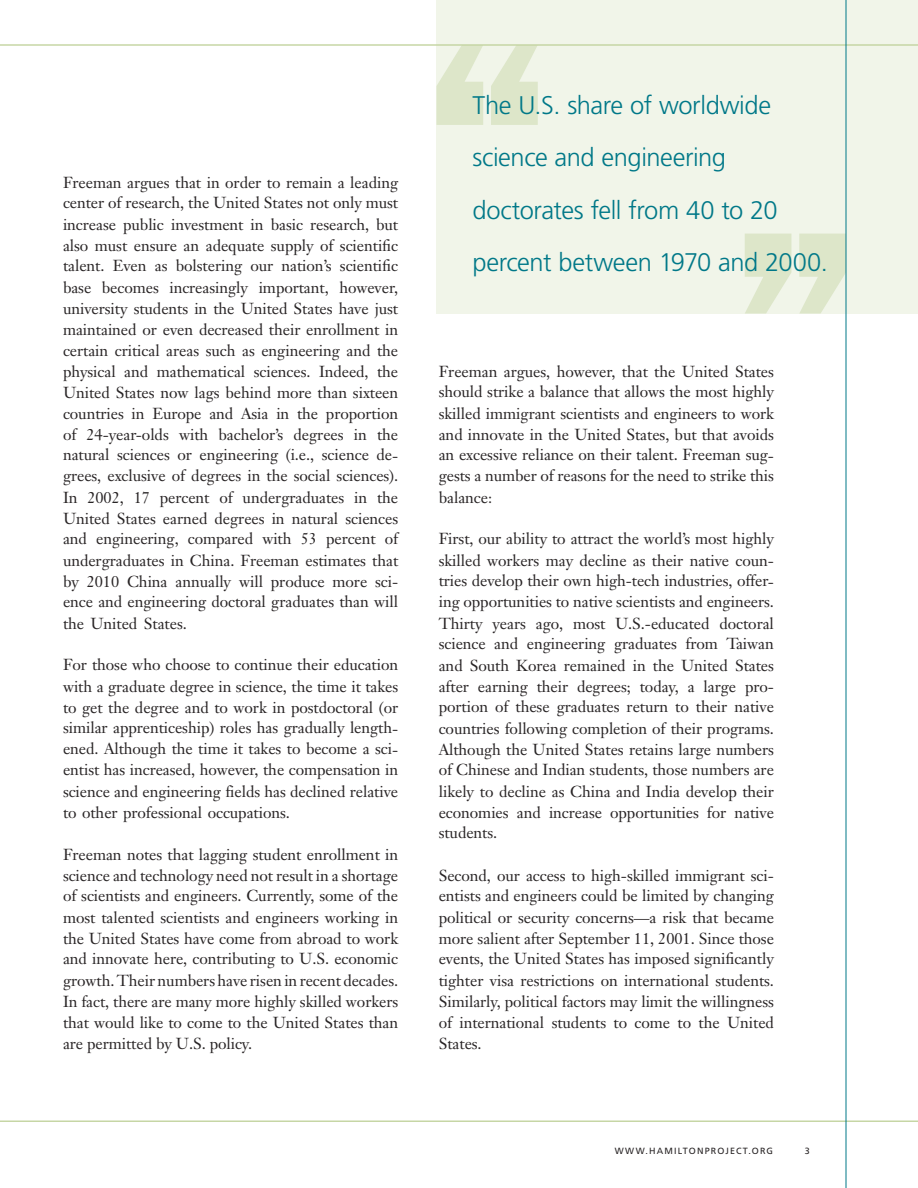
<style>
.page{position:relative;width:918px;height:1188px;background:#fff}
.page>*{position:absolute;margin:0;border:0;box-sizing:border-box;transform-origin:0 0}
.t1{font:300 25.5px/52.5px "Frutiger";letter-spacing:-.02em;color:#007888}
.t2{font:15.75px/21px "Janson Text";letter-spacing:-.005em;color:#282425;text-align:justify}
.t3{font:9px "Frutiger";letter-spacing:.125em;color:#282425}
</style>
<div class="page">
<div style="left:436px;top:0;width:482px;height:314px;background:#f1f5e9"></div>
<svg style="left:436px;top:46px;width:102px;height:79px"></svg>
<svg style="left:745px;top:234px;width:101px;height:80px"></svg>
<hr style="left:0;top:44px;width:918px;height:2px;background:#c6d6a5">
<hr style="left:0;top:1120px;width:918px;height:2px;background:#c6d6a5">
<hr style="left:846px;top:0;width:1px;height:1188px;background:#007888">
<p class="t2" style="left:63px;top:171px;width:337px">Freeman argues that in order to remain a leading center of research, the United States not only must increase public investment in basic research, but also must ensure an adequate supply of scientific talent. Even as bolstering our nation’s scientific base becomes increasingly important, however, university students in the United States have just maintained or even decreased their enrollment in certain critical areas such as engineering and the physical and mathematical sciences. Indeed, the United States now lags behind more than sixteen countries in Europe and Asia in the proportion of 24-year-olds with bachelor’s degrees in the natural sciences or engineering (i.e., science de&shy;grees, exclusive of degrees in the social sciences).<br>In 2002, 17 percent of undergraduates in the United States earned degrees in natural sciences and engineering, compared with 53 percent of undergraduates in China. Freeman estimates that by 2010 China annually will produce more sci&shy;ence and engineering doctoral graduates than will the United States.</p>
<p class="t2" style="left:63px;top:654px;width:337px">For those who choose to continue their education with a graduate degree in science, the time it takes to get the degree and to work in postdoctoral (or similar apprenticeship) roles has gradually length&shy;ened. Although the time it takes to become a sci&shy;entist has increased, however, the compensation in science and engineering fields has declined relative to other professional occupations.</p>
<p class="t2" style="left:63px;top:843px;width:337px">Freeman notes that lagging student enrollment in science and technology need not result in a shortage of scientists and engineers. Currently, some of the most talented scientists and engineers working in the United States have come from abroad to work and innovate here, contributing to U.S. economic growth. Their numbers have risen in recent decades.<br>In fact, there are many more highly skilled workers that would like to come to the United States than are permitted by U.S. policy.</p>
<h1 class="t1" style="left:472px;top:79px;width:357px">The U.S. share of worldwide science and engineering doctorates fell from 40 to 20 percent between 1970 and 2000.</h1>
<p class="t2" style="left:439px;top:360px;width:337px">Freeman argues, however, that the United States should strike a balance that allows the most highly skilled immigrant scientists and engineers to work and innovate in the United States, but that avoids an excessive reliance on their talent. Freeman sug&shy;gests a number of reasons for the need to strike this balance:</p>
<p class="t2" style="left:439px;top:528px;width:337px">First, our ability to attract the world’s most highly skilled workers may decline as their native coun&shy;tries develop their own high-tech industries, offer&shy;ing opportunities to native scientists and engineers.<br>Thirty years ago, most U.S.-educated doctoral science and engineering graduates from Taiwan and South Korea remained in the United States after earning their degrees; today, a large pro&shy;portion of these graduates return to their native countries following completion of their programs.<br>Although the United States retains large numbers of Chinese and Indian students, those numbers are likely to decline as China and India develop their economies and increase opportunities for native students.</p>
<p class="t2" style="left:439px;top:864px;width:337px">Second, our access to high-skilled immigrant sci&shy;entists and engineers could be limited by changing political or security concerns—a risk that became more salient after September 11, 2001. Since those events, the United States has imposed significantly tighter visa restrictions on international students.<br>Similarly, political factors may limit the willingness of international students to come to the United States.</p>
<p class="t3" style="left:615px;top:1145px;width:160px">WWW.HAMILTONPROJECT.ORG</p>
<p class="t3" style="left:805px;top:1145px;width:7px">3</p>
</div>
